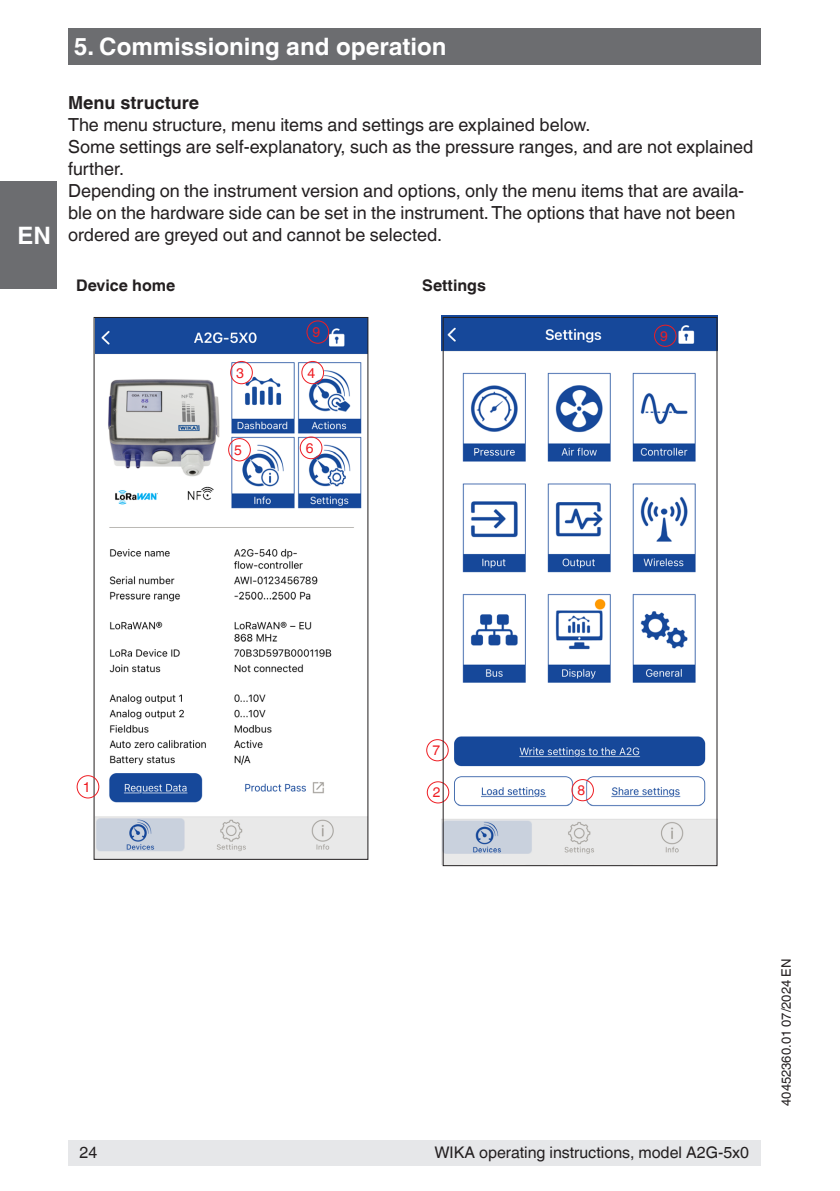
<style>
.page{position:relative;width:840px;height:1191px;background:#fff}
.page>*{position:absolute;margin:0;border:0;box-sizing:border-box;transform-origin:0 0}
.t1{font:700 24px "Helvetica World";color:#fff}
.t2{font:18px/22px "Helvetica World";color:#231f20}
.t3{font:700 18px "Helvetica World";color:#231f20}
.t4{font:16px "Helvetica World";color:#231f20}
.t5{font:700 16px "Helvetica World";color:#231f20}
.t6{font:14px "Helvetica World";color:#ee1d23}
.t7{font:13.8px "Helvetica World";color:#ee1d23}
.t8{font:13px "Helvetica World";color:#231f20}
</style>
<div class="page">
<div style="left:68px;top:28px;width:692px;height:37px;background:#6c6d70"></div>
<div style="left:0;top:181px;width:57px;height:108px;background:#6c6d70"></div>
<div style="left:68px;top:1140px;width:692px;height:25px;background:#e6e7e9"></div>
<img style="left:441px;top:316px;width:276px;height:548px">
<div style="left:571px;top:779px;width:22px;height:22px;border:1px solid #ee1d23;border-radius:50%"></div>
<div style="left:653px;top:325px;width:23px;height:22px;border:1px solid #ee1d23;border-radius:50%"></div>
<div style="left:426px;top:781px;width:23px;height:22px;border:1px solid #ee1d23;border-radius:50%"></div>
<div style="left:426px;top:739px;width:22px;height:22px;border:1px solid #ee1d23;border-radius:50%"></div>
<img style="left:95px;top:319px;width:271px;height:539px">
<div style="left:230px;top:361px;width:23px;height:23px;border:1px solid #ee1d23;border-radius:50%"></div>
<div style="left:301px;top:361px;width:23px;height:23px;border:1px solid #ee1d23;border-radius:50%"></div>
<div style="left:299px;top:436px;width:23px;height:23px;border:1px solid #ee1d23;border-radius:50%"></div>
<div style="left:306px;top:320px;width:23px;height:24px;border:1px solid #ee1d23;border-radius:50%"></div>
<div style="left:228px;top:438px;width:23px;height:23px;border:1px solid #ee1d23;border-radius:50%"></div>
<div style="left:93px;top:317px;width:275px;height:543px;border:1px solid #231f20"></div>
<div style="left:442px;top:317px;width:275px;height:549px;border:1px solid #231f20"></div>
<div style="left:77px;top:775px;width:22px;height:23px;border:1px solid #ee1d23;border-radius:50%"></div>
<h1 class="t1" style="left:18px;top:222px;width:35px">EN</h1>
<h1 class="t1" style="left:74px;top:33px;width:374px">5. Commissioning and operation</h1>
<p class="t3" style="left:68px;top:93px;width:132px">Menu structure</p>
<p class="t2" style="left:68px;top:114px;width:686px">The menu structure, menu items and settings are explained below.<br>Some settings are self-explanatory, such as the pressure ranges, and are not explained further.<br>Depending on the instrument version and options, only the menu items that are availa&shy;ble on the hardware side can be set in the instrument. The options that have not been ordered are greyed out and cannot be selected.</p>
<p class="t5" style="left:76px;top:276px;width:101px">Device home</p>
<p class="t5" style="left:422px;top:276px;width:65px">Settings</p>
<p class="t6" style="left:312px;top:324px;width:9px">9</p>
<p class="t6" style="left:236px;top:364px;width:9px">3</p>
<p class="t6" style="left:307px;top:364px;width:9px">4</p>
<p class="t7" style="left:659px;top:328px;width:9px">9</p>
<p class="t6" style="left:234px;top:442px;width:9px">5</p>
<p class="t6" style="left:306px;top:440px;width:9px">6</p>
<p class="t6" style="left:83px;top:779px;width:9px">1</p>
<p class="t7" style="left:432px;top:742px;width:9px">7</p>
<p class="t7" style="left:432px;top:784px;width:9px">2</p>
<p class="t7" style="left:577px;top:782px;width:9px">8</p>
<p class="t4" style="left:79px;top:1143px;width:19px">24</p>
<p class="t4" style="left:434px;top:1143px;width:316px">WIKA operating instructions, model A2G-5x0</p>
<p class="t8" style="left:778px;top:1106px;width:149px;rotate:-90deg">40452360.01 07/2024 EN</p>
</div>
